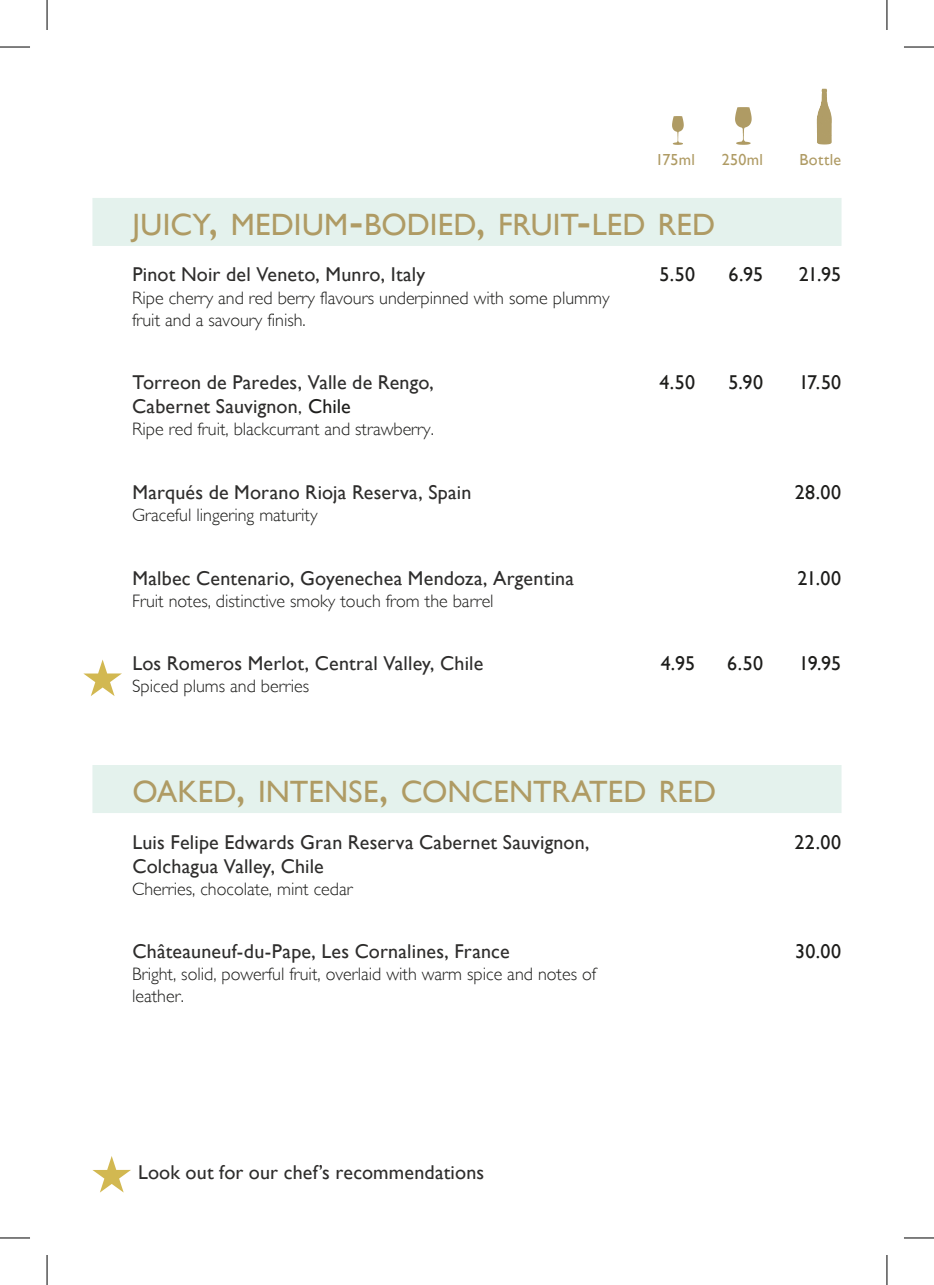
<style>
.page{position:relative;width:934px;height:1285px;background:#fff}
.page>*{position:absolute;margin:0;border:0;box-sizing:border-box;transform-origin:0 0}
.t1{font:30.8px "Gill Sans";letter-spacing:.005em;color:#af9b64}
.t2{font:20px "Gill Sans";letter-spacing:.01em;color:#2e2d2c}
.t3{font:20px "Gill Sans";letter-spacing:.005em;color:#1d1d1b}
.t4{font:300 18px/22px "Gill Sans";color:#1d1d1b}
.t5{font:16px "Gill Sans";letter-spacing:.015em;color:#af9b64}
.s1{font-size:44px}
.s2{font-family:"Flux";color:#1d1d1b}
.s3{color:#1d1d1b}
</style>
<div class="page">
<div style="left:92px;top:198px;width:749px;height:48px;background:#e4f2ed"></div>
<div style="left:92px;top:765px;width:749px;height:48px;background:#e4f2ed"></div>
<img style="left:816px;top:88px;width:7px;height:57px">
<img style="left:735px;top:108px;width:16px;height:37px">
<img style="left:672px;top:116px;width:11px;height:28px">
<svg style="left:83px;top:659px;width:39px;height:37px"></svg>
<svg style="left:92px;top:1156px;width:39px;height:36px"></svg>
<hr style="left:0;top:47px;width:30px;height:1px;background:#000">
<hr style="left:903px;top:47px;width:30px;height:1px;background:#000">
<hr style="left:0;top:1237px;width:30px;height:1px;background:#000">
<hr style="left:903px;top:1237px;width:30px;height:1px;background:#000">
<hr style="left:47px;top:0;width:1px;height:30px;background:#000">
<hr style="left:47px;top:1255px;width:1px;height:30px;background:#000">
<hr style="left:886px;top:0;width:1px;height:30px;background:#000">
<hr style="left:886px;top:1255px;width:1px;height:30px;background:#000">
<p class="t5" style="left:655px;top:150px;width:41px">175ml</p>
<p class="t5" style="left:721px;top:150px;width:43px">250ml</p>
<p class="t5" style="left:799px;top:150px;width:43px">Bottle</p>
<h1 class="t1" style="left:132px;top:206px;width:584px">JUICY<span class="s1">,</span> MEDIUM<span class="s1">-</span>BODIED<span class="s1">,</span> FRUIT<span class="s1">-</span>LED RED</h1>
<p class="t2" style="left:132px;top:263px;width:294px">Pinot Noir del Veneto, Munro, Italy</p>
<p class="t3" style="left:659px;top:263px;width:37px">5.50</p>
<p class="t3" style="left:728px;top:263px;width:36px">6.95</p>
<p class="t3" style="left:798px;top:263px;width:44px">21.95</p>
<p class="t4" style="left:132px;top:287px;width:478px">Ripe cherry and red berry flavours underpinned with some plummy fruit and a savoury finish.</p>
<p class="t2" style="left:132px;top:371px;width:303px">Torreon de Paredes, Valle de Rengo,</p>
<p class="t3" style="left:659px;top:371px;width:37px">4.50</p>
<p class="t3" style="left:728px;top:371px;width:36px">5.90</p>
<p class="t3" style="left:798px;top:371px;width:44px">17.50</p>
<p class="t2" style="left:132px;top:395px;width:220px">Cabernet Sauvignon<span class="s2">,</span> <span class="s3">Chile</span></p>
<p class="t4" style="left:132px;top:418px;width:303px">Ripe red fruit, blackcurrant and strawberry.</p>
<p class="t2" style="left:132px;top:480px;width:340px">Marqués de Morano Rioja Reserva, Spain</p>
<p class="t3" style="left:794px;top:480px;width:48px">28.00</p>
<p class="t4" style="left:132px;top:504px;width:187px">Graceful lingering maturity</p>
<p class="t2" style="left:132px;top:566px;width:443px">Malbec Centenario, Goyenechea Mendoza, Argentina</p>
<p class="t3" style="left:797px;top:566px;width:45px">21.00</p>
<p class="t4" style="left:132px;top:590px;width:363px">Fruit notes, distinctive smoky touch from the barrel</p>
<p class="t2" style="left:132px;top:652px;width:352px">Los Romeros Merlot, Central Valley, Chile</p>
<p class="t3" style="left:660px;top:652px;width:36px">4.95</p>
<p class="t3" style="left:727px;top:652px;width:37px">6.50</p>
<p class="t3" style="left:798px;top:652px;width:44px">19.95</p>
<p class="t4" style="left:132px;top:675px;width:178px">Spiced plums and berries</p>
<h1 class="t1" style="left:132px;top:773px;width:585px">OAKED<span class="s1">,</span> INTENSE<span class="s1">,</span> CONCENTRATED RED</h1>
<p class="t2" style="left:132px;top:830px;width:458px">Luis Felipe Edwards Gran Reserva Cabernet Sauvignon,</p>
<p class="t3" style="left:794px;top:830px;width:48px">22.00</p>
<p class="t2" style="left:132px;top:854px;width:193px">Colchagua Valley, Chile</p>
<p class="t4" style="left:132px;top:877px;width:222px">Cherries, chocolate, mint cedar</p>
<p class="t2" style="left:132px;top:939px;width:378px">Châteauneuf-du-Pape, Les Cornalines, France</p>
<p class="t3" style="left:794px;top:939px;width:47px">30.00</p>
<p class="t4" style="left:132px;top:963px;width:465px">Bright, solid, powerful fruit, overlaid with warm spice and notes of leather.</p>
<p class="t2" style="left:138px;top:1160px;width:347px">Look out for our chef’s recommendations</p>
</div>
